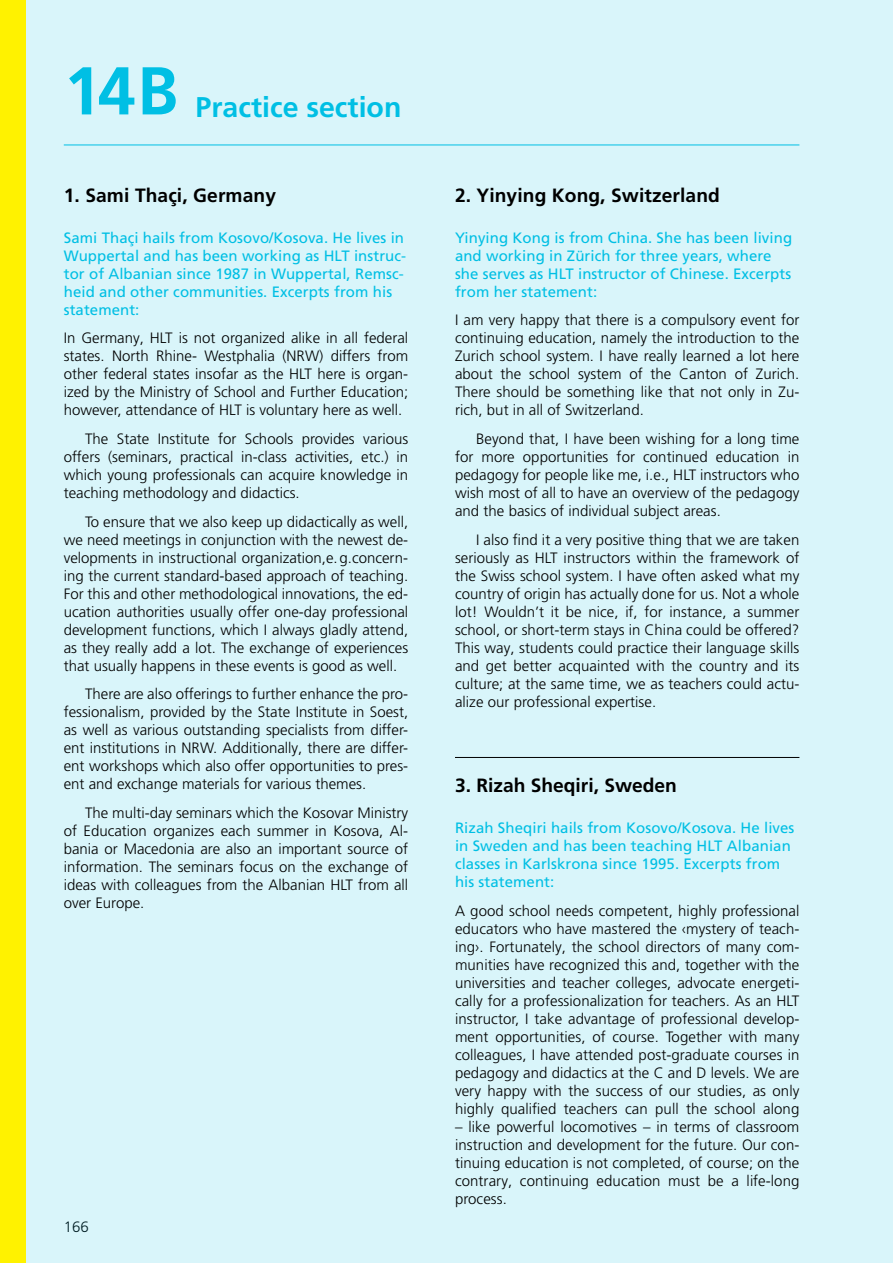
<style>
.page{position:relative;width:893px;height:1263px;background:#d9f5fa}
.page>*{position:absolute;margin:0;border:0;box-sizing:border-box;transform-origin:0 0}
.t1{font:700 67.5px "Frutiger LT Pro";color:#00bfe4}
.t2{font:700 28.5px "Frutiger LT Pro";color:#00bfe4}
.t3{font:700 19.2px "Frutiger LT Pro";letter-spacing:.005em;color:#000}
.t4{font:300 15px/18px "Frutiger LT Pro";color:#000;text-align:justify}
.t5{font:15px/18px "Frutiger LT Pro";letter-spacing:.005em;color:#00bfe4}
</style>
<div class="page">
<hr style="left:64px;top:145px;width:735px;height:1px;background:#00bfe4">
<hr style="left:455px;top:757px;width:344px;height:1px;background:#000">
<div style="left:0;top:0;width:26px;height:1263px;background:#fff200"></div>
<h1 class="t1" style="left:64px;top:51px;width:116px">14B</h1>
<h2 class="t2" style="left:196px;top:90px;width:207px">Practice section</h2>
<p class="t3" style="left:64px;top:184px;width:214px">1. Sami Thaçi, Germany</p>
<p class="t5" style="left:64px;top:228px;width:344px">Sami Thaçi hails from Kosovo/Kosova. He lives in Wuppertal and has been working as HLT instruc&shy;tor of Albanian since 1987 in Wuppertal, Remsc&shy;heid and other communities. Excerpts from his statement:</p>
<p class="t4" style="left:64px;top:329px;width:346px">In Germany, HLT is not organized alike in all federal states. North Rhine- Westphalia (NRW) differs from other federal states insofar as the HLT here is organ&shy;ized by the Ministry of School and Further Education; however, attendance of HLT is voluntary here as well.</p>
<p class="t4" style="left:64px;top:430px;width:346px;text-indent:21px">The State Institute for Schools provides various offers (seminars, practical in-class activities, etc.) in which young professionals can acquire knowledge in teaching methodology and didactics.</p>
<p class="t4" style="left:64px;top:512px;width:346px;text-indent:21px">To ensure that we also keep up didactically as well, we need meetings in conjunction with the newest de&shy;velopments in instructional organization,e.g.concern&shy;ing the current standard-based approach of teaching.<br>For this and other methodological innovations, the ed&shy;ucation authorities usually offer one-day professional development functions, which I always gladly attend, as they really add a lot. The exchange of experiences that usually happens in these events is good as well.</p>
<p class="t4" style="left:64px;top:685px;width:346px;text-indent:21px">There are also offerings to further enhance the pro&shy;fessionalism, provided by the State Institute in Soest, as well as various outstanding specialists from differ&shy;ent institutions in NRW. Additionally, there are differ&shy;ent workshops which also offer opportunities to pres&shy;ent and exchange materials for various themes.</p>
<p class="t4" style="left:64px;top:804px;width:346px;text-indent:21px">The multi-day seminars which the Kosovar Ministry of Education organizes each summer in Kosova, Al&shy;bania or Macedonia are also an important source of information. The seminars focus on the exchange of ideas with colleagues from the Albanian HLT from all over Europe.</p>
<p class="t4" style="left:64px;top:1217px;width:27px">166</p>
<p class="t3" style="left:455px;top:184px;width:266px">2. Yinying Kong, Switzerland</p>
<p class="t5" style="left:455px;top:228px;width:339px">Yinying Kong is from China. She has been living and working in Zürich for three years, where she serves as HLT instructor of Chinese. Excerpts from her statement:</p>
<p class="t4" style="left:455px;top:311px;width:346px">I am very happy that there is a compulsory event for continuing education, namely the introduction to the Zurich school system. I have really learned a lot here about the school system of the Canton of Zurich.<br>There should be something like that not only in Zu&shy;rich, but in all of Switzerland.</p>
<p class="t4" style="left:455px;top:430px;width:346px;text-indent:21px">Beyond that, I have been wishing for a long time for more opportunities for continued education in pedagogy for people like me, i.e., HLT instructors who wish most of all to have an overview of the pedagogy and the basics of individual subject areas.</p>
<p class="t4" style="left:455px;top:530px;width:346px;text-indent:21px">I also find it a very positive thing that we are taken seriously as HLT instructors within the framework of the Swiss school system. I have often asked what my country of origin has actually done for us. Not a whole lot! Wouldn’t it be nice, if, for instance, a summer school, or short-term stays in China could be offered?<br>This way, students could practice their language skills and get better acquainted with the country and its culture; at the same time, we as teachers could actu&shy;alize our professional expertise.</p>
<p class="t3" style="left:455px;top:774px;width:223px">3. Rizah Sheqiri, Sweden</p>
<p class="t5" style="left:455px;top:819px;width:341px">Rizah Sheqiri hails from Kosovo/Kosova. He lives in Sweden and has been teaching HLT Albanian classes in Karlskrona since 1995. Excerpts from his statement:</p>
<p class="t4" style="left:455px;top:901px;width:346px">A good school needs competent, highly professional educators who have mastered the ‹mystery of teach&shy;ing›. Fortunately, the school directors of many com&shy;munities have recognized this and, together with the universities and teacher colleges, advocate energeti&shy;cally for a professionalization for teachers. As an HLT instructor, I take advantage of professional develop&shy;ment opportunities, of course. Together with many colleagues, I have attended post-graduate courses in pedagogy and didactics at the C and D levels. We are very happy with the success of our studies, as only highly qualified teachers can pull the school along</p>
<p class="t4" style="left:455px;top:1117px;width:346px">– like powerful locomotives – in terms of classroom instruction and development for the future. Our con&shy;tinuing education is not completed, of course; on the contrary, continuing education must be a life-long process.</p>
</div>
